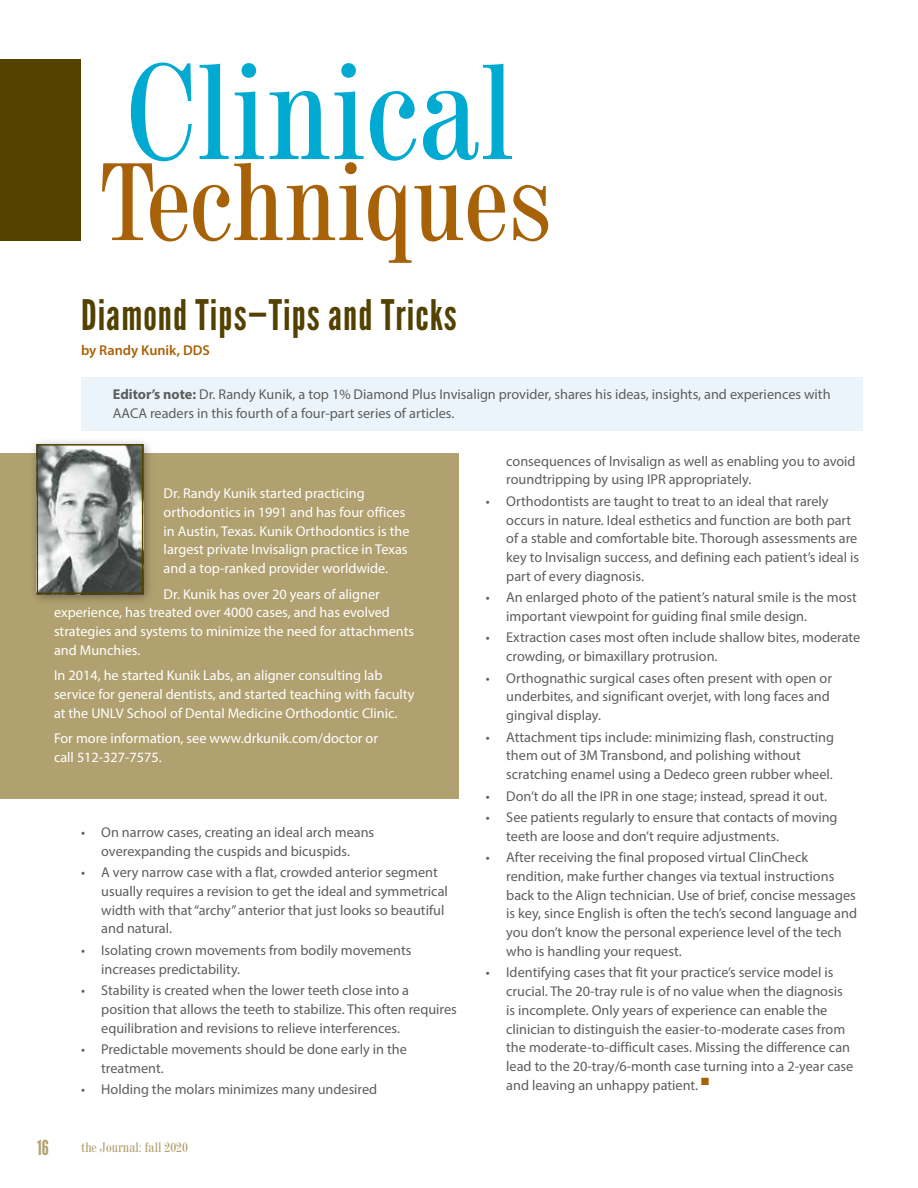
<style>
.page{position:relative;width:918px;height:1188px;background:#fff}
.page>*{position:absolute;margin:0;border:0;box-sizing:border-box;transform-origin:0 0}
.t1{font:135px "Century 725 Condensed BT";color:#00aad1}
.t2{font:109.5px "Century 725 Condensed BT";color:#a76207}
.t3{font:42px "League Gothic";letter-spacing:.025em;color:#534100}
.t4{font:20.55px "League Gothic";color:#b1a170}
.t5{font:14.25px/18.8px "Myriad Pro";color:#5d5e5e}
.t6{font:14.25px/18.8px "Myriad Pro";color:#fff}
.t7{font:600 14.25px "Myriad Pro";color:#a76207}
.t8{font:13.5px "Century 725 Condensed BT";color:#b1a170}
.s1{font-weight:700}
</style>
<div class="page">
<div style="left:0;top:59px;width:81px;height:182px;background:#534100"></div>
<div style="left:82px;top:378px;width:781px;height:53px;background:#ecf4fb"></div>
<div style="left:0;top:454px;width:459px;height:345px;background:#b1a170"></div>
<div style="left:29px;top:437px;width:125px;height:168px;background:#000001;opacity:.35"></div>
<img style="left:40px;top:447px;width:100px;height:144px">
<div style="left:37px;top:444px;width:106px;height:150px;border:2px solid #534100"></div>
<h1 class="t1" style="left:126px;top:29px;width:390px">Clinical</h1>
<h2 class="t2" style="left:99px;top:135px;width:454px">Techniques</h2>
<h3 class="t3" style="left:81px;top:291px;width:377px">Diamond Tips—Tips and Tricks</h3>
<p class="t7" style="left:81px;top:341px;width:130px">by Randy Kunik, DDS</p>
<p class="t5" style="left:113px;top:385px;width:719px"><span class="s1">Editor’s note:</span> Dr. Randy Kunik, a top 1% Diamond Plus Invisalign provider, shares his ideas, insights, and experiences with<br>AACA readers in this fourth of a four-part series of articles.</p>
<p class="t6" style="left:164px;top:484px;width:248px">Dr. Randy Kunik started practicing orthodontics in 1991 and has four offices in Austin, Texas. Kunik Orthodontics is the largest private Invisalign practice in Texas and a top-ranked provider worldwide.</p>
<p class="t6" style="left:54px;top:584px;width:362px;text-indent:110px">Dr. Kunik has over 20 years of aligner experience, has treated over 4000 cases, and has evolved strategies and systems to minimize the need for attachments and Munchies.</p>
<p class="t6" style="left:54px;top:666px;width:362px">In 2014, he started Kunik Labs, an aligner consulting lab service for general dentists, and started teaching with faculty at the UNLV School of Dental Medicine Orthodontic Clinic.</p>
<p class="t6" style="left:54px;top:729px;width:326px">For more information, see www.drkunik.com/doctor or call 512-327-7575.</p>
<p class="t5" style="left:81px;top:823px;width:295px;text-align:center">• On narrow cases, creating an ideal arch means overexpanding the cuspids and bicuspids.</p>
<p class="t5" style="left:101px;top:863px;width:348px;text-indent:-20px">• A very narrow case with a flat, crowded anterior segment usually requires a revision to get the ideal and symmetrical width with that “archy” anterior that just looks so beautiful and natural.</p>
<p class="t5" style="left:101px;top:940px;width:312px;text-indent:-20px">• Isolating crown movements from bodily movements increases predictability.</p>
<p class="t5" style="left:101px;top:981px;width:357px;text-indent:-20px">• Stability is created when the lower teeth close into a position that allows the teeth to stabilize. This often requires equilibration and revisions to relieve interferences.</p>
<p class="t5" style="left:101px;top:1040px;width:307px;text-indent:-20px">• Predictable movements should be done early in the treatment.</p>
<p class="t5" style="left:81px;top:1080px;width:298px">• Holding the molars minimizes many undesired</p>
<h3 class="t4" style="left:37px;top:1135px;width:13px">16</h3>
<p class="t8" style="left:81px;top:1139px;width:108px">the Journal: fall 2020</p>
<p class="t5" style="left:506px;top:451px;width:351px">consequences of lnvisalign as well as enabling you to avoid roundtripping by using IPR appropriately.</p>
<p class="t5" style="left:506px;top:491px;width:354px;text-indent:-20px">• Orthodontists are taught to treat to an ideal that rarely occurs in nature. Ideal esthetics and function are both part of a stable and comfortable bite. Thorough assessments are key to lnvisalign success, and defining each patient’s ideal is part of every diagnosis.</p>
<p class="t5" style="left:506px;top:588px;width:352px;text-indent:-20px">• An enlarged photo of the patient’s natural smile is the most important viewpoint for guiding final smile design.</p>
<p class="t5" style="left:506px;top:628px;width:356px;text-indent:-20px">• Extraction cases most often include shallow bites, moderate crowding, or bimaxillary protrusion.</p>
<p class="t5" style="left:506px;top:668px;width:327px;text-indent:-20px">• Orthognathic surgical cases often present with open or underbites, and significant overjet, with long faces and gingival display.</p>
<p class="t5" style="left:506px;top:727px;width:329px;text-indent:-20px">• Attachment tips include: minimizing flash, constructing them out of 3M Transbond, and polishing without scratching enamel using a Dedeco green rubber wheel.</p>
<p class="t5" style="left:486px;top:786px;width:343px">• Don’t do all the IPR in one stage; instead, spread it out.</p>
<p class="t5" style="left:506px;top:808px;width:333px;text-indent:-20px">• See patients regularly to ensure that contacts of moving teeth are loose and don’t require adjustments.</p>
<p class="t5" style="left:506px;top:848px;width:352px;text-indent:-20px">• After receiving the final proposed virtual ClinCheck rendition, make further changes via textual instructions back to the Align technician. Use of brief, concise messages is key, since English is often the tech’s second language and you don’t know the personal experience level of the tech who is handling your request.</p>
<p class="t5" style="left:506px;top:963px;width:349px;text-indent:-20px">• Identifying cases that fit your practice’s service model is crucial. The 20-tray rule is of no value when the diagnosis is incomplete. Only years of experience can enable the clinician to distinguish the easier-to-moderate cases from the moderate-to-difficult cases. Missing the difference can lead to the 20-tray/6-month case turning into a 2-year case and leaving an unhappy patient. <sup>■</sup></p>
</div>
